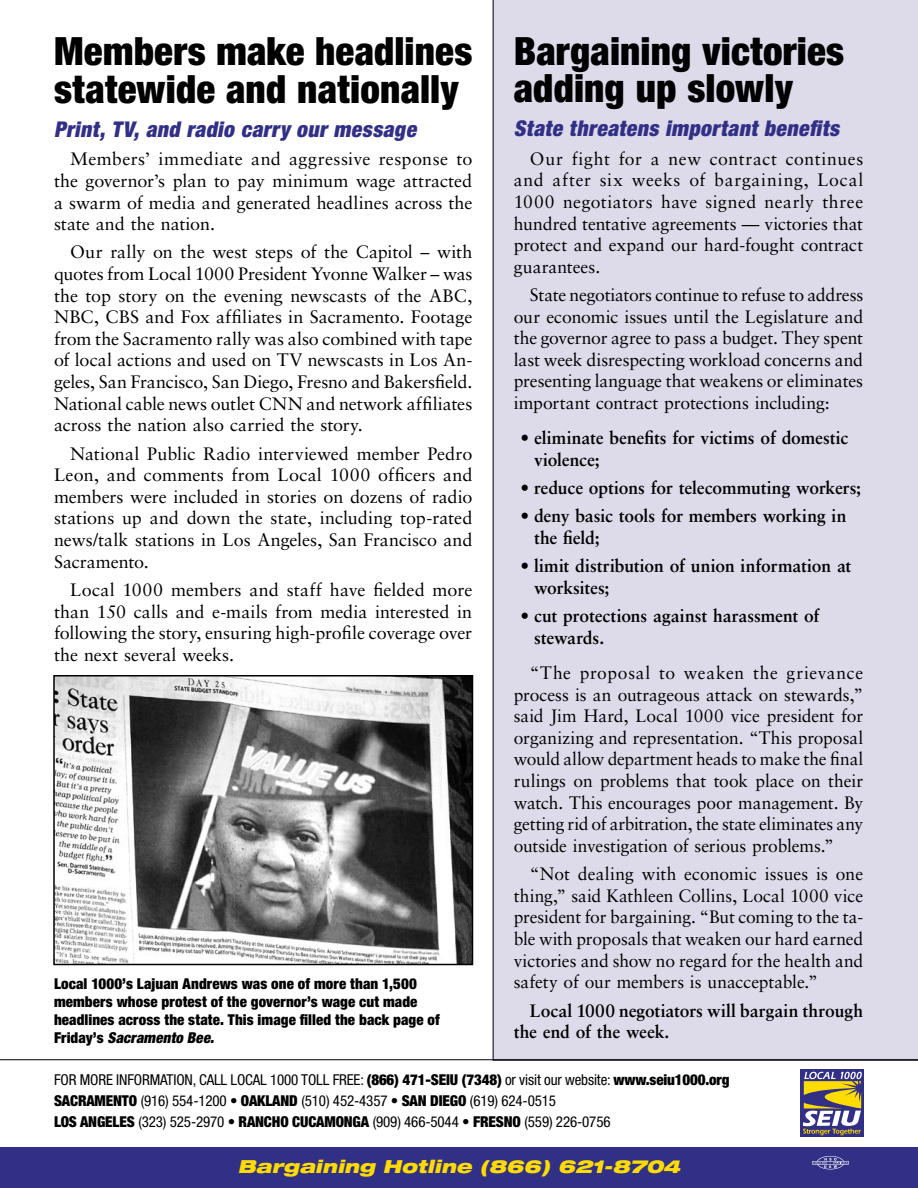
<style>
.page{position:relative;width:918px;height:1188px;background:#fff}
.page>*{position:absolute;margin:0;border:0;box-sizing:border-box;transform-origin:0 0}
.t1{font:900 condensed 39px/37.5px "Helvetica Neue";letter-spacing:.005em;color:#000}
.t2{font:italic 900 condensed 21.75px "Helvetica Neue";color:#323086}
.t3{font:18px/21.6px "Sabon";letter-spacing:-.005em;color:#000;text-align:justify}
.t4{font:700 18px/21.6px "Sabon";color:#000}
.t5{font:italic 900 expanded 18px "Helvetica Neue";letter-spacing:.01em;color:#fedc00}
.t6{font:condensed 15px/21px "Helvetica Neue";letter-spacing:-.01em;color:#000}
.t7{font:900 condensed 15px/18px "Helvetica Neue";letter-spacing:.005em;color:#000}
.s1{font-style:italic}
.s2{font-weight:900}
</style>
<div class="page">
<div style="left:493px;top:0;width:425px;height:1059px;background:#dddbea"></div>
<hr style="left:0;top:1059px;width:918px;height:1px;background:#000">
<img style="left:56px;top:678px;width:414px;height:284px">
<div style="left:53px;top:675px;width:420px;height:290px;border:2px solid #000"></div>
<div style="left:800px;top:1070px;width:64px;height:67px;background:#323086"></div>
<svg style="left:803px;top:1072px;width:59px;height:63px"></svg>
<div style="left:0;top:1148px;width:918px;height:40px;background:#323086"></div>
<svg style="left:812px;top:1156px;width:37px;height:13px"></svg>
<h1 class="t1" style="left:514px;top:31px;width:332px">Bargaining victories adding up slowly</h1>
<p class="t2" style="left:514px;top:115px;width:332px">State threatens important benefits</p>
<p class="t3" style="left:514px;top:147px;width:351px;text-indent:16px">Our fight for a new contract continues and after six weeks of bargaining, Local 1000 negotiators have signed nearly three hundred tentative agreements — victories that protect and expand our hard-fought contract guarantees.</p>
<p class="t3" style="left:514px;top:284px;width:351px;text-indent:16px">State negotiators continue to refuse to address our economic issues until the Legislature and the governor agree to pass a budget. They spent last week disrespecting workload concerns and presenting language that weakens or eliminates important contract protections including:</p>
<p class="t4" style="left:534px;top:427px;width:316px;text-indent:-13px">• eliminate benefits for victims of domestic violence;</p>
<p class="t4" style="left:521px;top:477px;width:342px">• reduce options for telecommuting workers;</p>
<p class="t4" style="left:534px;top:505px;width:314px;text-indent:-13px">• deny basic tools for members working in the field;</p>
<p class="t4" style="left:534px;top:555px;width:319px;text-indent:-13px">• limit distribution of union information at worksites;</p>
<p class="t4" style="left:534px;top:605px;width:287px;text-indent:-13px">• cut protections against harassment of stewards.</p>
<p class="t3" style="left:514px;top:662px;width:351px;text-indent:16px">“The proposal to weaken the grievance process is an outrageous attack on stewards,” said Jim Hard, Local 1000 vice president for organizing and representation. “This proposal would allow department heads to make the final rulings on problems that took place on their watch. This encourages poor management. By getting rid of arbitration, the state eliminates any outside investigation of serious problems.”</p>
<p class="t3" style="left:514px;top:863px;width:351px;text-indent:16px">“Not dealing with economic issues is one thing,” said Kathleen Collins, Local 1000 vice president for bargaining. “But coming to the ta&shy;ble with proposals that weaken our hard earned victories and show no regard for the health and safety of our members is unacceptable.”</p>
<p class="t4" style="left:514px;top:999px;width:351px;text-indent:16px">Local 1000 negotiators will bargain through the end of the week.</p>
<h1 class="t1" style="left:54px;top:32px;width:420px">Members make headlines statewide and nationally</h1>
<p class="t2" style="left:54px;top:116px;width:368px">Print, TV, and radio carry our message</p>
<p class="t3" style="left:54px;top:148px;width:420px;text-indent:16px">Members’ immediate and aggressive response to the governor’s plan to pay minimum wage attracted a swarm of media and generated headlines across the state and the nation.</p>
<p class="t3" style="left:54px;top:241px;width:420px;text-indent:16px">Our rally on the west steps of the Capitol – with quotes from Local 1000 President Yvonne Walker – was the top story on the evening newscasts of the ABC, NBC, CBS and Fox affiliates in Sacramento. Footage from the Sacramento rally was also combined with tape of local actions and used on TV newscasts in Los An&shy;geles, San Francisco, San Diego, Fresno and Bakersfield.<br>National cable news outlet CNN and network affiliates across the nation also carried the story.</p>
<p class="t3" style="left:54px;top:442px;width:420px;text-indent:16px">National Public Radio interviewed member Pedro Leon, and comments from Local 1000 officers and members were included in stories on dozens of radio stations up and down the state, including top-rated news/talk stations in Los Angeles, San Francisco and Sacramento.</p>
<p class="t3" style="left:54px;top:579px;width:420px;text-indent:16px">Local 1000 members and staff have fielded more than 150 calls and e-mails from media interested in following the story, ensuring high-profile coverage over the next several weeks.</p>
<p class="t7" style="left:54px;top:974px;width:387px">Local 1000’s Lajuan Andrews was one of more than 1,500 members whose protest of the governor’s wage cut made headlines across the state. This image filled the back page of F r i d a y ’ s <span class="s1">Sacramento Bee.</span></p>
<p class="t6" style="left:54px;top:1069px;width:677px">FOR MORE INFORMATION, CALL LOCAL 1000 TOLL FREE: <span class="s2">(866) 471-SEIU (7348)</span> or visit our website: <span class="s2">www.seiu1000.org<br>SACRAMENTO</span> (916) 554-1200 • <span class="s2">OAKLAND</span> (510) 452-4357 • <span class="s2">SAN DIEGO</span> (619) 624-0515<br><span class="s2">LOS ANGELES</span> (323) 525-2970 • <span class="s2">RANCHO CUCAMONGA</span> (909) 466-5044 • <span class="s2">FRESNO</span> (559) 226-0756</p>
<p class="t5" style="left:238px;top:1155px;width:444px">Bargaining Hotline (866) 621-8704</p>
</div>
